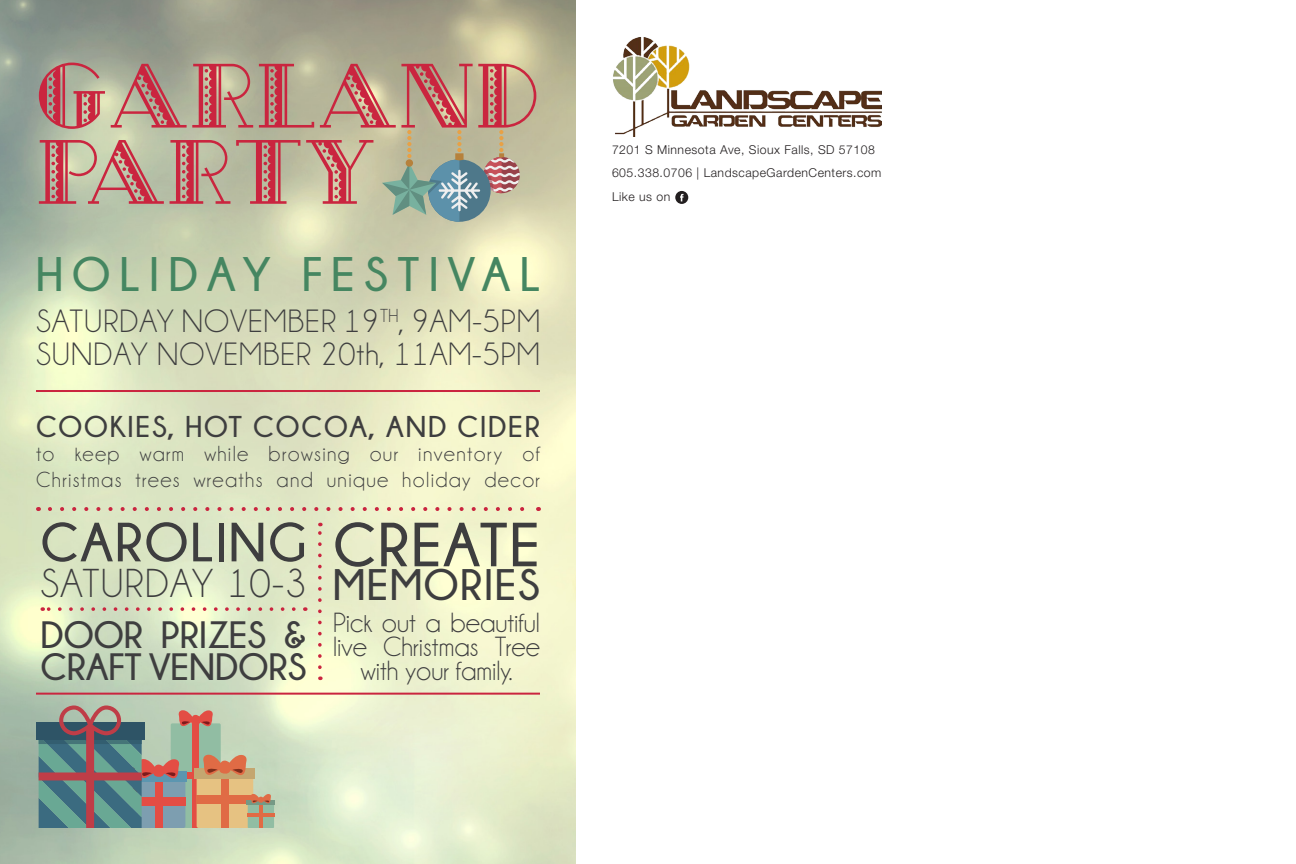
<style>
.page{position:relative;width:1296px;height:864px;background:#fff}
.page>*{position:absolute;margin:0;border:0;box-sizing:border-box;transform-origin:0 0}
.t1{font:89.2px "Metro Retro NF";color:#ca253f}
.t2{font:700 62px "Champagne&Limousines";letter-spacing:.03em;color:#3e3e3f}
.t3{font:700 55px "Champagne&Limousines";letter-spacing:.035em;color:#3e3e3f}
.t4{font:700 48.4px "Champagne&Limousines";letter-spacing:.19em;color:#458661}
.t5{font:700 44px "Champagne&Limousines";letter-spacing:.035em;color:#3e3e3f}
.t6{font:40.8px "Champagne&Limousines";letter-spacing:.03em;color:#3e3e3f}
.t7{font:700 38px "Champagne&Limousines";color:#3e3e3f}
.t8{font:32.6px/32.6px "Champagne&Limousines";letter-spacing:.03em;color:#3e3e3f}
.t9{font:700 30px "Champagne&Limousines";letter-spacing:.06em;color:#3e3e3f}
.t10{font:28px/24px "Champagne&Limousines";color:#3e3e3f;text-align:center}
.t11{font:22px/26px "Champagne&Limousines";letter-spacing:.06em;color:#3e3e3f}
.t12{font:300 12.2px "Helvetica Neue LT Std";letter-spacing:.04em;color:#231f20}
</style>
<div class="page">
<img style="left:0;top:0;width:576px;height:864px">
<svg style="left:675px;top:191px;width:13px;height:13px"></svg>
<img style="left:613px;top:37px;width:269px;height:99px">
<hr style="left:36px;top:390px;width:504px;height:2px;background:#ca253f">
<svg style="left:382px;top:130px;width:138px;height:92px;background:#a5ab9b"></svg>
<svg style="left:318px;top:523px;width:4px;height:144px"></svg>
<svg style="left:50px;top:507px;width:482px;height:4px;background:#deb9a4"></svg>
<hr style="left:36px;top:693px;width:504px;height:2px;background:#ca253f">
<div style="left:248px;top:802px;width:26px;height:26px;background:#91bda3"></div>
<hr style="left:248px;top:813px;width:26px;height:4px;background:#e06b45">
<div style="left:247px;top:800px;width:28px;height:5px;background:#759985"></div>
<div style="left:36px;top:723px;width:108px;height:17px;background:#2e5466"></div>
<svg style="left:39px;top:705px;width:232px;height:123px;background:#999587"></svg>
<svg style="left:42px;top:607px;width:252px;height:4px"></svg>
<p class="t1" style="left:36px;top:48px;width:505px">GARLAND</p>
<p class="t1" style="left:36px;top:124px;width:342px">PARTY</p>
<p class="t4" style="left:36px;top:247px;width:506px">HOLIDAY FESTIVAL</p>
<p class="t8" style="left:36px;top:306px;width:505px">SATURDAY NOVEMBER 19<sup>TH</sup>, 9AM-5PM<br>SUNDAY NOVEMBER 20th, 11AM-5PM</p>
<p class="t9" style="left:36px;top:410px;width:506px">COOKIES, HOT COCOA, AND CIDER</p>
<p class="t11" style="left:36px;top:440px;width:505px">to keep warm while browsing our inventory of<br>Christmas trees wreaths and unique holiday decor</p>
<p class="t2" style="left:333px;top:511px;width:208px">CREATE</p>
<p class="t5" style="left:333px;top:561px;width:208px">MEMORIES</p>
<p class="t10" style="left:333px;top:611px;width:208px">Pick out a beautiful live Christmas Tree with your family.</p>
<p class="t3" style="left:40px;top:512px;width:268px">CAROLING</p>
<p class="t6" style="left:40px;top:563px;width:268px">SATURDAY 10-3</p>
<p class="t7" style="left:40px;top:614px;width:268px">DOOR PRIZES &amp;</p>
<p class="t7" style="left:40px;top:646px;width:268px">CRAFT VENDORS</p>
<p class="t12" style="left:612px;top:142px;width:264px">7201 S Minnesota Ave, Sioux Falls, SD 57108</p>
<p class="t12" style="left:612px;top:166px;width:271px">605.338.0706 | LandscapeGardenCenters.com</p>
<p class="t12" style="left:612px;top:189px;width:60px">Like us on</p>
</div>
